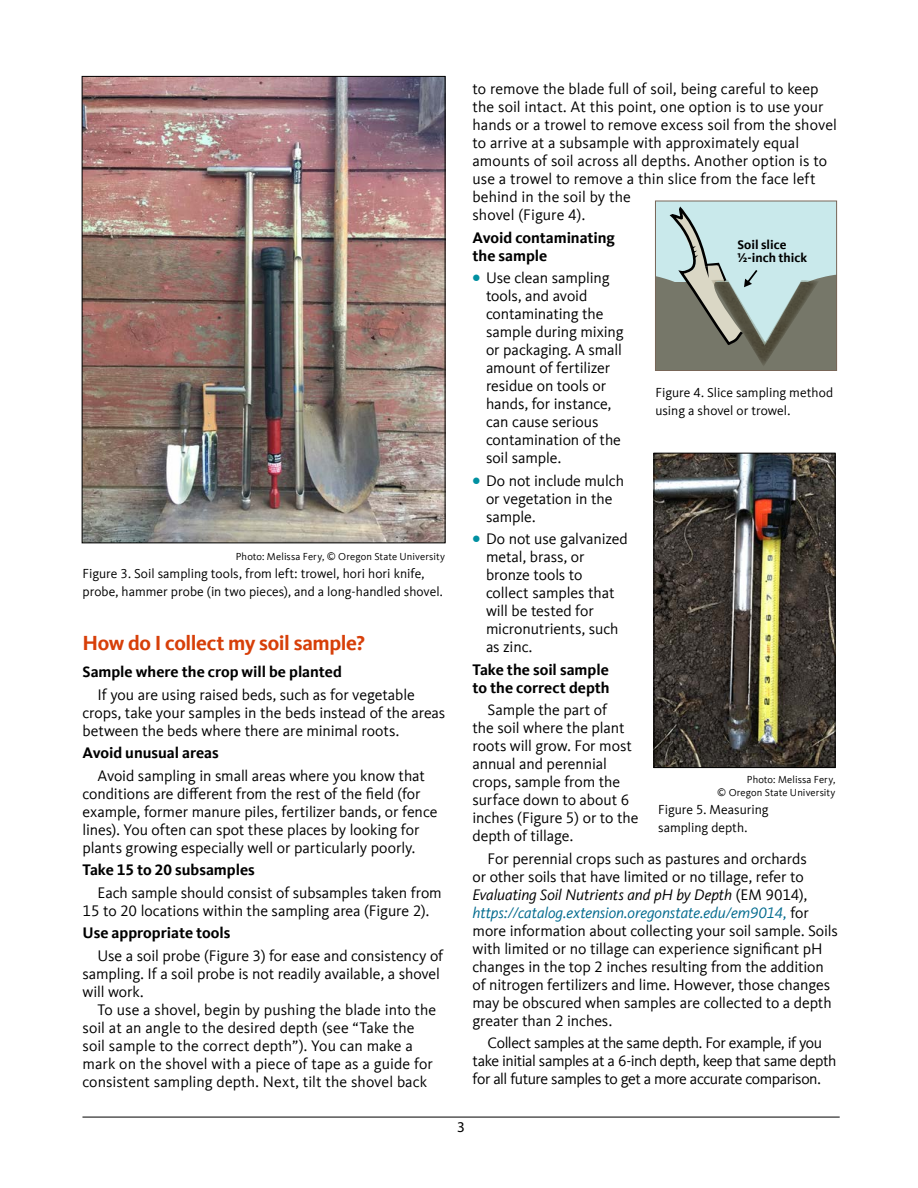
<style>
.page{position:relative;width:918px;height:1188px;background:#fff}
.page>*{position:absolute;margin:0;border:0;box-sizing:border-box;transform-origin:0 0}
.subhead_level_1{font:700 21px "Kievit Offc";letter-spacing:-.015em;color:#d73f09}
.body{font:15.75px/18px "Kievit Offc";letter-spacing:-.005em;color:#000}
.subhead_level_2{font:700 15.75px/18px "Kievit Offc";color:#000}
.body-2{font:15.75px/18px "Kievit Offc";letter-spacing:-.025em;color:#000}
.t1{font:15px "Myriad Pro";color:#000}
.t2{font:13.5px/18px "Kievit Offc";color:#000}
.t3{font:700 13.05px/14px "Kievit Offc";color:#000}
.t4{font:10.5px/13.5px "Kievit Offc";letter-spacing:.01em;color:#000;text-align:right}
.s1{font-weight:700;font-size:18px;color:#0090a1}
.s2{font-style:italic}
.s3{font-style:italic;color:#006a8e}
</style>
<div class="page">
<hr style="left:82px;top:1117px;width:758px;height:1px;background:#000">
<div style="left:655px;top:201px;width:182px;height:157px;background:#c9e9eb"></div>
<div style="left:655px;top:282px;width:182px;height:88px;background:#767769"></div>
<svg style="left:657px;top:209px;width:178px;height:157px"></svg>
<div style="left:655px;top:201px;width:182px;height:170px;border:1px solid #786658"></div>
<img style="left:84px;top:78px;width:359px;height:463px">
<img style="left:656px;top:455px;width:178px;height:311px">
<div style="left:654px;top:453px;width:182px;height:315px;border:1px solid #000"></div>
<p class="t4" style="left:236px;top:550px;width:211px">Photo: Melissa Fery, © Oregon State University</p>
<p class="t2" style="left:82px;top:565px;width:362px">Figure 3. Soil sampling tools, from left: trowel, hori hori knife, probe, hammer probe (in two pieces), and a long-handled shovel.</p>
<p class="subhead_level_1" style="left:82px;top:631px;width:284px">How do I collect my soil sample?</p>
<p class="subhead_level_2" style="left:82px;top:663px;width:261px">Sample where the crop will be planted</p>
<p class="body" style="left:82px;top:686px;width:364px;text-indent:15px">If you are using raised beds, such as for vegetable crops, take your samples in the beds instead of the areas between the beds where there are minimal roots.</p>
<p class="subhead_level_2" style="left:82px;top:744px;width:138px">Avoid unusual areas</p>
<p class="body" style="left:82px;top:767px;width:356px;text-indent:15px">Avoid sampling in small areas where you know that conditions are different from the rest of the field (for example, former manure piles, fertilizer bands, or fence lines). You often can spot these places by looking for plants growing especially well or particularly poorly.</p>
<p class="subhead_level_2" style="left:82px;top:861px;width:174px">Take 15 to 20 subsamples</p>
<p class="body" style="left:82px;top:884px;width:361px;text-indent:15px">Each sample should consist of subsamples taken from<br>15 to 20 locations within the sampling area (Figure 2).</p>
<p class="subhead_level_2" style="left:82px;top:924px;width:150px">Use appropriate tools</p>
<p class="body" style="left:82px;top:947px;width:362px;text-indent:15px">Use a soil probe (Figure 3) for ease and consistency of sampling. If a soil probe is not readily available, a shovel will work.</p>
<p class="body" style="left:82px;top:1001px;width:355px;text-indent:15px">To use a shovel, begin by pushing the blade into the soil at an angle to the desired depth (see “Take the soil sample to the correct depth”). You can make a mark on the shovel with a piece of tape as a guide for consistent sampling depth. Next, tilt the shovel back</p>
<p class="body" style="left:472px;top:80px;width:366px">to remove the blade full of soil, being careful to keep the soil intact. At this point, one option is to use your hands or a trowel to remove excess soil from the shovel to arrive at a subsample with approximately equal amounts of soil across all depths. Another option is to use a trowel to remove a thin slice from the face left behind in the soil by the<br>shovel (Figure 4).</p>
<p class="subhead_level_2" style="left:472px;top:229px;width:144px">Avoid contaminating the sample</p>
<p class="body" style="left:486px;top:269px;width:139px;text-indent:-14px"><span class="s1">•</span> Use clean sampling tools, and avoid contaminating the sample during mixing or packaging. A small amount of fertilizer residue on tools or hands, for instance, can cause serious contamination of the soil sample.</p>
<p class="body" style="left:486px;top:472px;width:140px;text-indent:-14px"><span class="s1">•</span> Do not include mulch or vegetation in the sample.</p>
<p class="body" style="left:486px;top:530px;width:143px;text-indent:-14px"><span class="s1">•</span> Do not use galvanized metal, brass, or bronze tools to collect samples that will be tested for micronutrients, such as zinc.</p>
<p class="subhead_level_2" style="left:472px;top:661px;width:139px">Take the soil sample to the correct depth</p>
<p class="body" style="left:472px;top:701px;width:167px;text-indent:15px">Sample the part of<br>the soil where the plant roots will grow. For most annual and perennial crops, sample from the surface down to about 6 inches (Figure 5) or to the depth of tillage.</p>
<p class="body" style="left:472px;top:850px;width:367px;text-indent:15px">For perennial crops such as pastures and orchards<br>or other soils that have limited or no tillage, refer to <span class="s2">Evaluating Soil Nutrients and pH by Depth</span> (EM 9014), <span class="s3">https://catalog.extension.oregonstate.edu/em9014,</span> for more information about collecting your soil sample. Soils with limited or no tillage can experience significant pH changes in the top 2 inches resulting from the addition of nitrogen fertilizers and lime. However, those changes may be obscured when samples are collected to a depth greater than 2 inches.</p>
<p class="body-2" style="left:472px;top:1034px;width:365px;text-indent:15px">Collect samples at the same depth. For example, if you take initial samples at a 6-inch depth, keep that same depth for all future samples to get a more accurate comparison.</p>
<p class="t3" style="left:737px;top:237px;width:71px">Soil slice ½-inch thick</p>
<p class="t2" style="left:655px;top:384px;width:179px">Figure 4. Slice sampling method using a shovel or trowel.</p>
<p class="t4" style="left:717px;top:773px;width:120px">Photo: Melissa Fery,<br>© Oregon State University</p>
<p class="t2" style="left:658px;top:801px;width:112px">Figure 5. Measuring sampling depth.</p>
<p class="t1" style="left:457px;top:1118px;width:9px">3</p>
</div>
